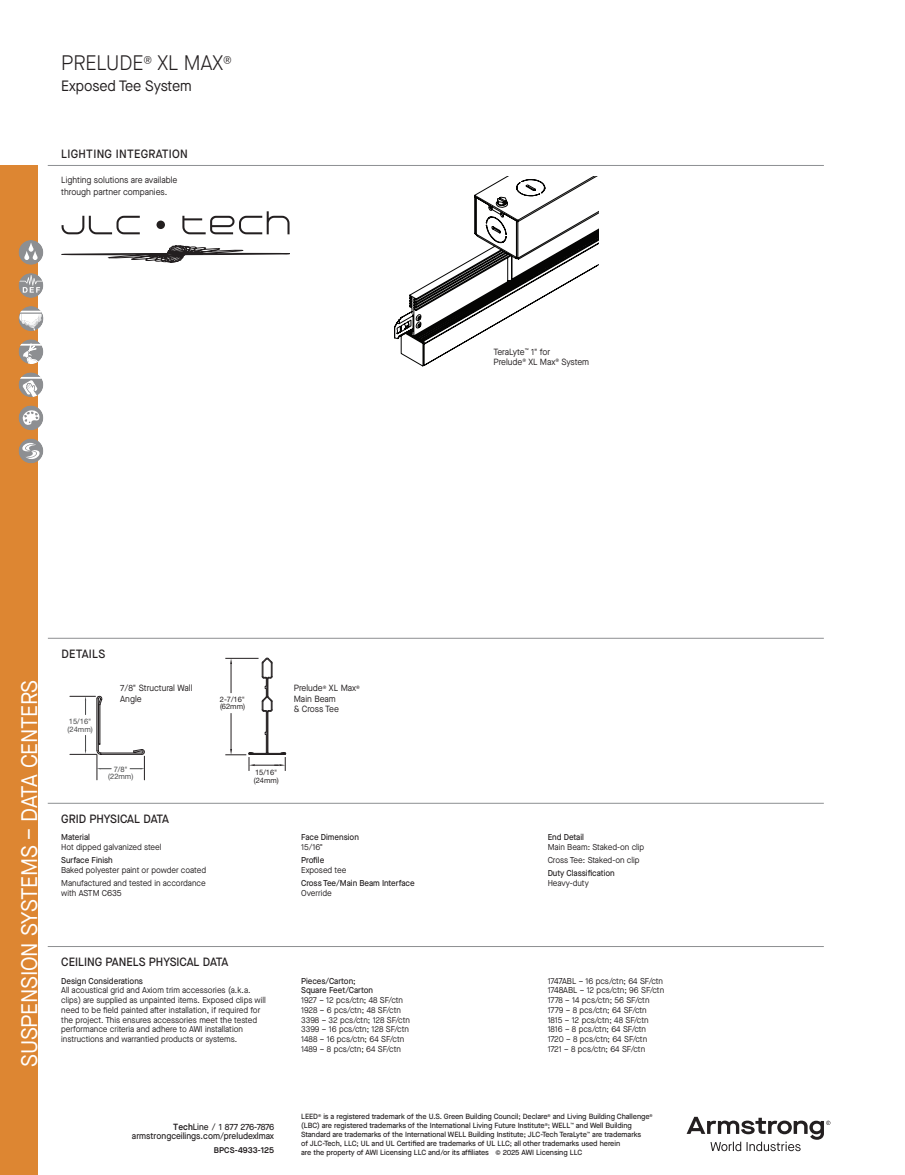
<style>
.page{position:relative;width:905px;height:1175px;background:#fff}
.page>*{position:absolute;margin:0;border:0;box-sizing:border-box;transform-origin:0 0}
.t1{font:22.5px "Maison Neue";letter-spacing:-.015em;color:#fff;scale:.95 1}
.t2{font:300 21px "Maison Neue";color:#231f20;scale:.95 1}
.t3{font:15px "Maison Neue";letter-spacing:-.01em;color:#231f20;scale:.95 1}
.t4{font:500 12px "Maison Neue";color:#231f20;scale:.95 1}
.t5{font:500 12px "Maison Neue";letter-spacing:.025em;color:#231f20;scale:.95 1}
.t6{font:9px/10.5px "Maison Neue";color:#231f20;scale:.95 1}
.t7{font:500 9px/9px "Maison Neue";color:#231f20;text-align:right;scale:.95 1}
.t8{font:8.55px/9.8px "Maison Neue";color:#231f20;scale:.95 1}
.t9{font:500 8.55px/9.8px "Maison Neue";color:#231f20;scale:.95 1}
.t10{font:600 8.25px "Maison Neue";letter-spacing:.005em;color:#231f20}
.t11{font:500 7.5px/9px "Maison Neue";letter-spacing:-.005em;color:#231f20}
.t12{font:7.5px/7.5px "Helvetica Neue LT Std";color:#231f20}
.t13{font:7.5px/7.5px "Helvetica Neue LT Std";color:#454647;text-align:center}
.s1{font-weight:600}
</style>
<div class="page">
<div style="left:0;top:165px;width:37px;height:1009px;background:#dd8632"></div>
<svg style="left:686px;top:1116px;width:144px;height:35px"></svg>
<svg style="left:19px;top:240px;width:24px;height:25px"></svg>
<svg style="left:19px;top:273px;width:24px;height:25px"></svg>
<svg style="left:19px;top:306px;width:24px;height:25px"></svg>
<svg style="left:19px;top:339px;width:24px;height:25px"></svg>
<svg style="left:19px;top:342px;width:24px;height:22px"></svg>
<svg style="left:19px;top:372px;width:24px;height:25px"></svg>
<svg style="left:19px;top:377px;width:24px;height:20px"></svg>
<svg style="left:19px;top:405px;width:24px;height:25px"></svg>
<svg style="left:19px;top:438px;width:24px;height:25px"></svg>
<hr style="left:48px;top:165px;width:775px;height:1px;background:#8d8f92">
<hr style="left:48px;top:946px;width:775px;height:1px;background:#8d8f92">
<svg style="left:69px;top:695px;width:76px;height:86px"></svg>
<hr style="left:268px;top:712px;width:1px;height:40px;background:#231f20">
<hr style="left:267px;top:712px;width:1px;height:40px;background:#231f20">
<hr style="left:266px;top:712px;width:1px;height:40px;background:#231f20">
<svg style="left:262px;top:658px;width:11px;height:54px"></svg>
<hr style="left:225px;top:658px;width:33px;height:1px;background:#231f20">
<hr style="left:231px;top:713px;width:1px;height:36px;background:#231f20">
<svg style="left:230px;top:658px;width:2px;height:35px"></svg>
<svg style="left:225px;top:749px;width:61px;height:22px"></svg>
<hr style="left:48px;top:638px;width:775px;height:1px;background:#8d8f92">
<hr style="left:48px;top:803px;width:775px;height:1px;background:#8d8f92">
<div style="left:156px;top:220px;width:9px;height:9px;background:#231f20;border-radius:50%"></div>
<svg style="left:62px;top:216px;width:78px;height:18px"></svg>
<svg style="left:182px;top:211px;width:107px;height:23px"></svg>
<svg style="left:61px;top:245px;width:229px;height:17px"></svg>
<svg style="left:394px;top:176px;width:204px;height:190px"></svg>
<h2 class="t2" style="left:61px;top:49px;width:181px">PRELUDE<sup>®</sup> XL MAX<sup>®</sup></h2>
<h3 class="t3" style="left:61px;top:76px;width:139px">Exposed Tee System</h3>
<h3 class="t5" style="left:61px;top:146px;width:135px">LIGHTING INTEGRATION</h3>
<p class="t6" style="left:61px;top:174px;width:124px;line-height:12px">Lighting solutions are available through partner companies.</p>
<p class="t6" style="left:493px;top:346px;width:102px">TeraLyte<sup>™</sup> 1" for<br>Prelude<sup>®</sup> XL Max<sup>®</sup> System</p>
<h1 class="t1" style="left:14px;top:1066px;width:409px;rotate:-90deg">SUSPENSION SYSTEMS – DATA CENTERS</h1>
<h3 class="t5" style="left:61px;top:645px;width:48px">DETAILS</h3>
<p class="t13" style="left:68px;top:717px;width:27px;text-align:left">15/16" (24mm)</p>
<p class="t6" style="left:120px;top:682px;width:78px">7/8" Structural Wall<br>Angle</p>
<p class="t13" style="left:108px;top:765px;width:27px">7/8" (22mm)</p>
<h3 class="t4" style="left:61px;top:810px;width:115px">GRID PHYSICAL DATA</h3>
<p class="t9" style="left:61px;top:832px;width:32px">Material</p>
<p class="t8" style="left:61px;top:842px;width:107px">Hot dipped galvanized steel</p>
<p class="t9" style="left:61px;top:855px;width:56px">Surface Finish</p>
<p class="t8" style="left:61px;top:863px;width:154px;line-height:13px">Baked polyester paint or powder coated<br>Manufactured and tested in accordance</p>
<p class="t8" style="left:61px;top:887px;width:65px">with ASTM C635</p>
<p class="t12" style="left:220px;top:695px;width:27px">2-7/16" (62mm)</p>
<p class="t12" style="left:254px;top:768px;width:27px">15/16" (24mm)</p>
<p class="t6" style="left:294px;top:682px;width:71px">Prelude<sup>®</sup> XL Max<sup>®<br></sup>Main Beam<br>&amp; Cross Tee</p>
<p class="t9" style="left:301px;top:832px;width:62px">Face Dimension</p>
<p class="t8" style="left:301px;top:842px;width:25px">15/16"</p>
<p class="t9" style="left:301px;top:855px;width:26px">Profile</p>
<p class="t8" style="left:301px;top:865px;width:49px">Exposed tee</p>
<p class="t9" style="left:301px;top:877px;width:121px">Cross Tee/Main Beam Interface</p>
<p class="t8" style="left:301px;top:887px;width:34px">Override</p>
<p class="t9" style="left:547px;top:832px;width:40px">End Detail</p>
<p class="t8" style="left:547px;top:840px;width:103px;line-height:13px">Main Beam: Staked-on clip<br>Cross Tee: Staked-on clip</p>
<p class="t9" style="left:547px;top:868px;width:72px">Duty Classification</p>
<p class="t8" style="left:547px;top:877px;width:45px">Heavy-duty</p>
<h3 class="t4" style="left:61px;top:953px;width:177px">CEILING PANELS PHYSICAL DATA</h3>
<p class="t9" style="left:61px;top:975px;width:88px">Design Considerations</p>
<p class="t8" style="left:61px;top:985px;width:217px">All acoustical grid and Axiom trim accessories (a.k.a. clips) are supplied as unpainted items. Exposed clips will need to be field painted after installation, if required for the project. This ensures accessories meet the tested performance criteria and adhere to AWI installation instructions and warrantied products or systems.</p>
<p class="t7" style="left:132px;top:1122px;width:151px"><span class="s1">Tech</span>Line / 1 877 276-7876 armstrongceilings.com/preludexlmax</p>
<p class="t10" style="left:214px;top:1144px;width:62px">BPCS-4933-125</p>
<p class="t9" style="left:301px;top:975px;width:77px">Pieces/Carton;<br>Square Feet/Carton</p>
<p class="t8" style="left:301px;top:995px;width:116px">1927 – 12 pcs/ctn; 48 SF/ctn<br>1928 – 6 pcs/ctn; 48 SF/ctn<br>3398 – 32 pcs/ctn; 128 SF/ctn<br>3399 – 16 pcs/ctn; 128 SF/ctn<br>1488 – 16 pcs/ctn; 64 SF/ctn<br>1489 – 8 pcs/ctn; 64 SF/ctn</p>
<p class="t8" style="left:547px;top:975px;width:124px">1747ABL – 16 pcs/ctn; 64 SF/ctn<br>1748ABL – 12 pcs/ctn; 96 SF/ctn<br>1778 – 14 pcs/ctn; 56 SF/ctn<br>1779 – 8 pcs/ctn; 64 SF/ctn<br>1815 – 12 pcs/ctn; 48 SF/ctn<br>1816 – 8 pcs/ctn; 64 SF/ctn<br>1720 – 8 pcs/ctn; 64 SF/ctn<br>1721 – 8 pcs/ctn; 64 SF/ctn</p>
<p class="t11" style="left:301px;top:1111px;width:353px">LEED<sup>®</sup> is a registered trademark of the U.S. Green Building Council; Declare<sup>®</sup> and Living Building Challenge<sup>® </sup>(LBC) are registered trademarks of the International Living Future Institute<sup>®</sup>; WELL<sup>™</sup> and Well Building Standard are trademarks of the International WELL Building Institute; JLC-Tech TeraLyte<sup>™</sup> are trademarks<br>of JLC-Tech, LLC; UL and UL Certified are trademarks of UL LLC; all other trademarks used herein<br>are the property of AWI Licensing LLC and/or its affiliates © 2025 AWI Licensing LLC</p>
</div>
